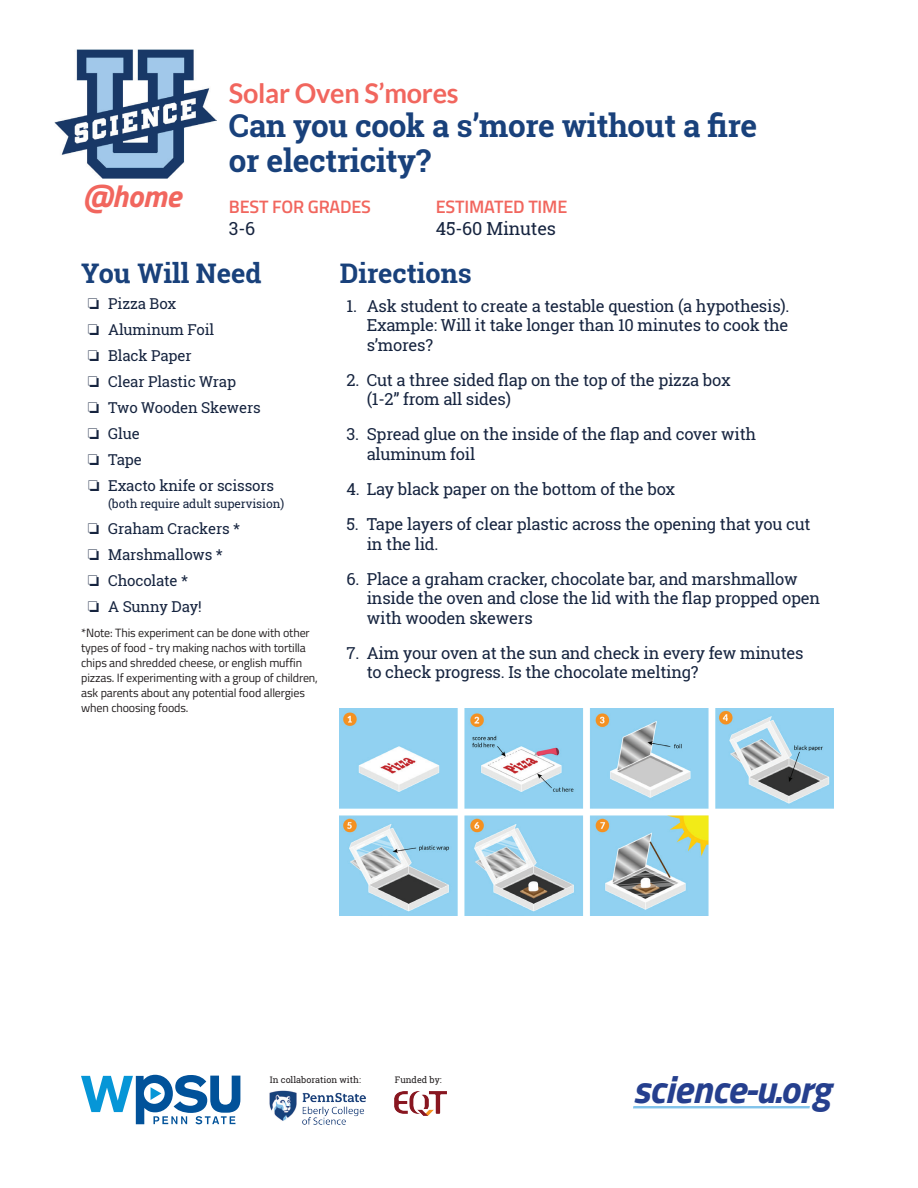
<style>
.page{position:relative;width:918px;height:1188px;background:#fff}
.page>*{position:absolute;margin:0;border:0;box-sizing:border-box;transform-origin:0 0}
.t1{font:italic 700 39.15px "Titillium Web";letter-spacing:-.01em;color:#253f8e}
.t2{font:700 31.5px/34.5px "Roboto Slab";letter-spacing:-.01em;color:#19417b}
.t3{font:italic 700 30.9px "Titillium Web";color:#f1665e}
.t4{font:700 27px "Roboto Slab";color:#19417b}
.t5{font:700 27px "Lato";letter-spacing:-.01em;color:#f1665e}
.t6{font:600 18px "Titillium Web";letter-spacing:-.01em;color:#f1665e}
.t7{font:18px "Roboto Slab";letter-spacing:-.01em;color:#16243f}
.t8{font:16.5px/19.5px "Roboto Slab";letter-spacing:-.015em;color:#16243f}
.t9{font:15px/26.1px "Roboto Slab";letter-spacing:-.01em;color:#16243f}
.t10{font:12px/15px "Titillium Web";letter-spacing:-.01em;color:#231f20}
.t11{font:12px "Roboto Slab";letter-spacing:-.01em;color:#16243f}
.t12{font:9px "Roboto Slab";color:#231f20}
</style>
<div class="page">
<img style="left:55px;top:49px;width:161px;height:130px">
<img style="left:340px;top:708px;width:494px;height:208px">
<svg style="left:81px;top:1075px;width:159px;height:49px"></svg>
<img style="left:269px;top:1090px;width:97px;height:35px">
<img style="left:395px;top:1092px;width:51px;height:23px">
<svg style="left:633px;top:1106px;width:177px;height:2px"></svg>
<h3 class="t5" style="left:229px;top:77px;width:231px">Solar Oven S’mores</h3>
<h2 class="t2" style="left:229px;top:108px;width:530px">Can you cook a s’more without a fire or electricity?</h2>
<p class="t6" style="left:229px;top:193px;width:144px">BEST FOR GRADES</p>
<p class="t7" style="left:229px;top:216px;width:28px">3-6</p>
<h3 class="t4" style="left:81px;top:254px;width:182px">You Will Need</h3>
<p class="t9" style="left:88px;top:290px;width:188px">❏ Pizza Box<br>❏ Aluminum Foil<br>❏ Black Paper<br>❏ Clear Plastic Wrap<br>❏ Two Wooden Skewers ❏ Glue<br>❏ Tape<br>❏ Exacto knife or scissors</p>
<p class="t11" style="left:108px;top:495px;width:177px">(both require adult supervision)</p>
<p class="t9" style="left:88px;top:515px;width:154px">❏ Graham Crackers * ❏ Marshmallows *<br>❏ Chocolate *<br>❏ A Sunny Day!</p>
<p class="t10" style="left:81px;top:625px;width:238px">*Note: This experiment can be done with other types of food - try making nachos with tortilla chips and shredded cheese, or english muffin pizzas. If experimenting with a group of children, ask parents about any potential food allergies when choosing foods.</p>
<h3 class="t3" style="left:83px;top:172px;width:100px">@home</h3>
<p class="t6" style="left:436px;top:193px;width:133px">ESTIMATED TIME</p>
<p class="t7" style="left:436px;top:216px;width:122px">45-60 Minutes</p>
<h3 class="t4" style="left:340px;top:254px;width:134px">Directions</h3>
<p class="t8" style="left:367px;top:296px;width:424px;text-align:justify;text-indent:-20px">1. Ask student to create a testable question (a hypothesis).<br>Example: Will it take longer than 10 minutes to cook the s’mores?</p>
<p class="t8" style="left:367px;top:370px;width:365px;text-indent:-20px">2. Cut a three sided flap on the top of the pizza box (1-2” from all sides)</p>
<p class="t8" style="left:367px;top:425px;width:391px;text-indent:-20px">3. Spread glue on the inside of the flap and cover with aluminum foil</p>
<p class="t8" style="left:346px;top:479px;width:330px">4. Lay black paper on the bottom of the box</p>
<p class="t8" style="left:367px;top:514px;width:445px;text-indent:-20px">5. Tape layers of clear plastic across the opening that you cut in the lid.</p>
<p class="t8" style="left:367px;top:569px;width:455px;text-indent:-20px">6. Place a graham cracker, chocolate bar, and marshmallow inside the oven and close the lid with the flap propped open with wooden skewers</p>
<p class="t8" style="left:367px;top:643px;width:438px;text-indent:-20px">7. Aim your oven at the sun and check in every few minutes to check progress. Is the chocolate melting?</p>
<p class="t12" style="left:270px;top:1073px;width:93px">In collaboration with:</p>
<p class="t12" style="left:395px;top:1073px;width:48px">Funded by:</p>
<h1 class="t1" style="left:633px;top:1059px;width:200px">science-u.org</h1>
</div>
